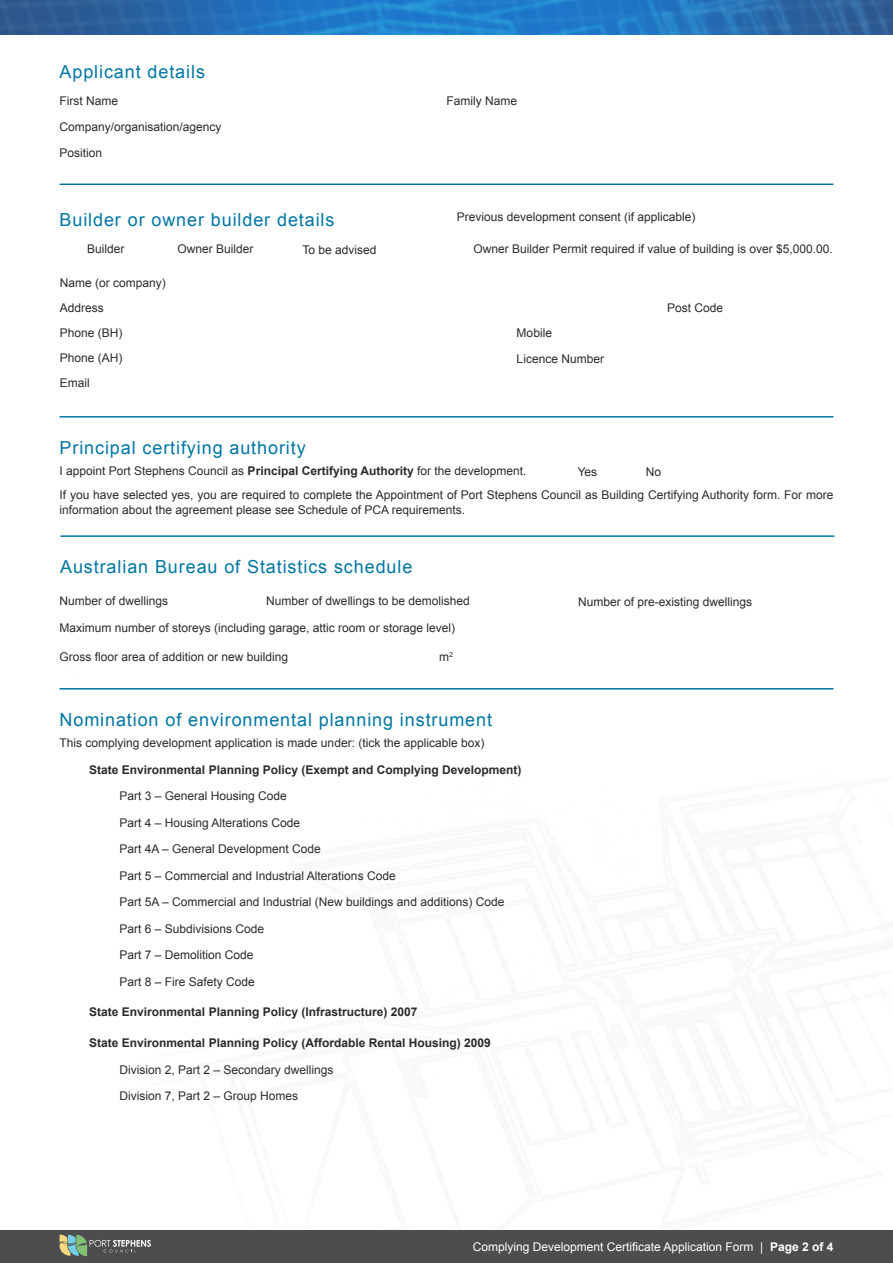
<style>
.page{position:relative;width:893px;height:1263px;background:#fff}
.page>*{position:absolute;margin:0;border:0;box-sizing:border-box;transform-origin:0 0}
.t1{font:18px "Arial";letter-spacing:.05em;color:#0076a3}
.t2{font:12px/25px "Arial";color:#282b2e}
.t3{font:700 12px "Arial";color:#282b2e}
.t4{font:12px "Arial";color:#fff}
.s1{font-weight:700}
</style>
<div class="page">
<img style="left:0;top:0;width:893px;height:34px">
<div style="left:1px;top:1230px;width:892px;height:33px;background:#4d4d4f"></div>
<svg style="left:59px;top:1234px;width:92px;height:22px"></svg>
<hr style="left:60px;top:184px;width:773px;height:1px;background:#0076a3">
<hr style="left:60px;top:416px;width:773px;height:2px;background:#0076a3">
<hr style="left:60px;top:688px;width:773px;height:1px;background:#0076a3">
<hr style="left:61px;top:535px;width:773px;height:2px;background:#0076a3">
<h1 class="t1" style="left:60px;top:60px;width:147px">Applicant details</h1>
<p class="t2" style="left:60px;top:89px;width:60px">First Name</p>
<p class="t2" style="left:446px;top:89px;width:72px">Family Name</p>
<p class="t2" style="left:60px;top:115px;width:164px">Company/organisation/agency</p>
<p class="t2" style="left:60px;top:140px;width:44px">Position</p>
<h1 class="t1" style="left:60px;top:207px;width:276px">Builder or owner builder details</h1>
<p class="t2" style="left:87px;top:237px;width:39px">Builder</p>
<p class="t2" style="left:177px;top:237px;width:78px">Owner Builder</p>
<p class="t2" style="left:302px;top:237px;width:76px">To be advised</p>
<p class="t2" style="left:60px;top:271px;width:108px">Name (or company)</p>
<p class="t2" style="left:457px;top:205px;width:240px">Previous development consent (if applicable)</p>
<p class="t2" style="left:473px;top:237px;width:361px">Owner Builder Permit required if value of building is over $5,000.00.</p>
<p class="t2" style="left:60px;top:295px;width:46px">Address</p>
<p class="t2" style="left:667px;top:295px;width:58px">Post Code</p>
<p class="t2" style="left:60px;top:320px;width:64px">Phone (BH)</p>
<p class="t2" style="left:60px;top:345px;width:64px">Phone (AH)<br>Email</p>
<h1 class="t1" style="left:60px;top:436px;width:248px">Principal certifying authority</h1>
<p class="t2" style="left:517px;top:320px;width:37px">Mobile</p>
<p class="t2" style="left:517px;top:346px;width:89px">Licence Number</p>
<p class="t2" style="left:60px;top:459px;width:469px">I appoint Port Stephens Council as <span class="s1">Principal Certifying Authority</span> for the development.</p>
<p class="t2" style="left:578px;top:459px;width:21px">Yes</p>
<p class="t2" style="left:60px;top:461px;width:775px;line-height:22.6px;text-indent:586px">No<br>If you have selected yes, you are required to complete the Appointment of Port Stephens Council as Building Certifying Authority form. For more</p>
<p class="t2" style="left:60px;top:497px;width:407px">information about the agreement please see Schedule of PCA requirements.</p>
<h1 class="t1" style="left:60px;top:555px;width:354px">Australian Bureau of Statistics schedule</h1>
<p class="t2" style="left:60px;top:588px;width:110px">Number of dwellings</p>
<p class="t2" style="left:266px;top:588px;width:205px">Number of dwellings to be demolished</p>
<p class="t2" style="left:60px;top:615px;width:397px">Maximum number of storeys (including garage, attic room or storage level)</p>
<p class="t2" style="left:60px;top:645px;width:230px">Gross floor area of addition or new building</p>
<p class="t2" style="left:439px;top:645px;width:15px">m<sup>2</sup></p>
<h1 class="t1" style="left:60px;top:708px;width:434px">Nomination of environmental planning instrument</h1>
<p class="t2" style="left:60px;top:730px;width:426px">This complying development application is made under: (tick the applicable box)</p>
<p class="t3" style="left:89px;top:761px;width:434px">State Environmental Planning Policy (Exempt and Complying Development)</p>
<p class="t2" style="left:120px;top:783px;width:169px">Part 3 – General Housing Code</p>
<p class="t2" style="left:120px;top:810px;width:182px">Part 4 – Housing Alterations Code</p>
<p class="t2" style="left:120px;top:836px;width:203px">Part 4A – General Development Code</p>
<p class="t2" style="left:120px;top:863px;width:278px">Part 5 – Commercial and Industrial Alterations Code</p>
<p class="t2" style="left:120px;top:889px;width:386px">Part 5A – Commercial and Industrial (New buildings and additions) Code</p>
<p class="t2" style="left:120px;top:916px;width:146px">Part 6 – Subdivisions Code</p>
<p class="t2" style="left:120px;top:942px;width:136px">Part 7 – Demolition Code</p>
<p class="t2" style="left:120px;top:969px;width:137px">Part 8 – Fire Safety Code</p>
<p class="t3" style="left:89px;top:1004px;width:330px">State Environmental Planning Policy (Infrastructure) 2007</p>
<p class="t3" style="left:89px;top:1035px;width:403px">State Environmental Planning Policy (Affordable Rental Housing) 2009</p>
<p class="t2" style="left:120px;top:1057px;width:216px">Division 2, Part 2 – Secondary dwellings</p>
<p class="t2" style="left:120px;top:1084px;width:180px">Division 7, Part 2 – Group Homes</p>
<p class="t2" style="left:578px;top:589px;width:176px">Number of pre-existing dwellings</p>
<p class="t4" style="left:473px;top:1239px;width:362px">Complying Development Certificate Application Form | <span class="s1">Page 2 of 4</span></p>
</div>
